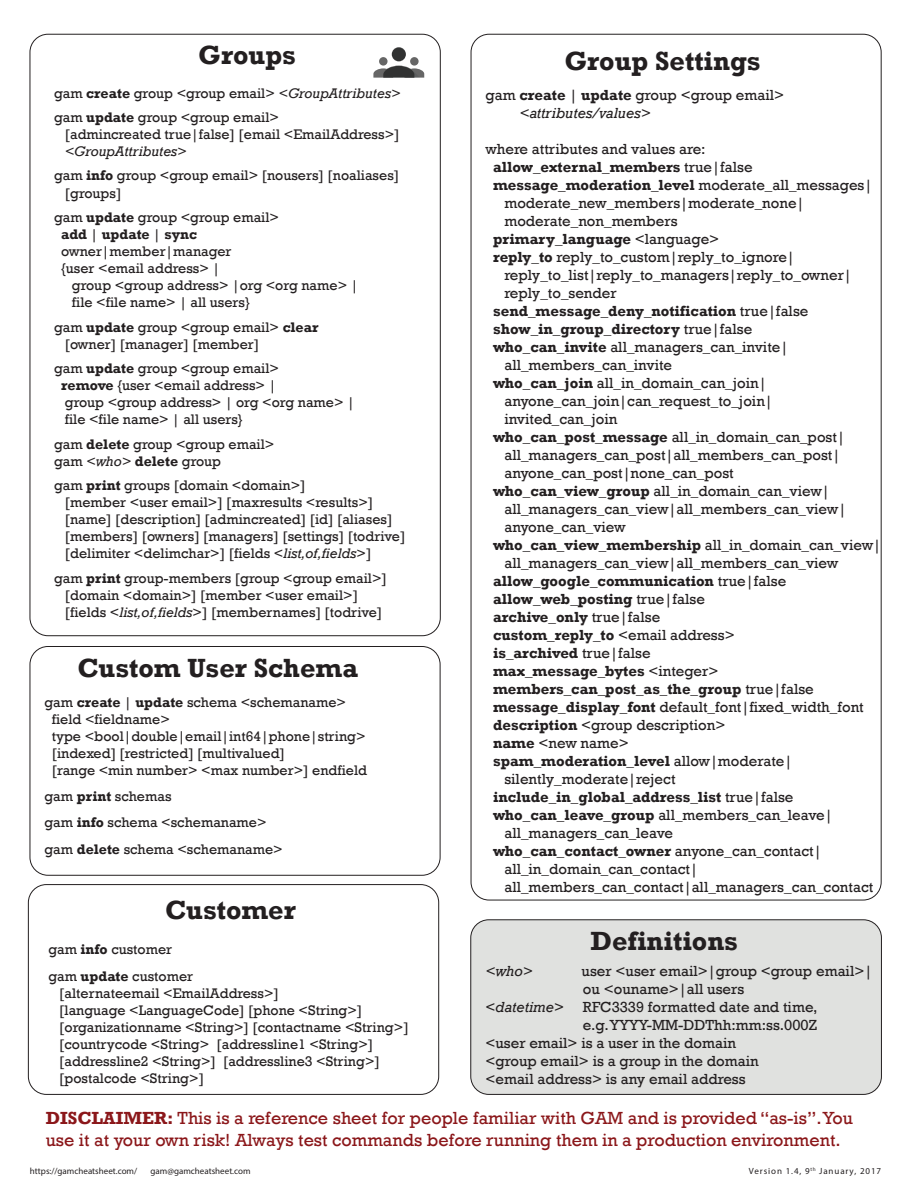
<style>
.page{position:relative;width:918px;height:1188px;background:#fff}
.page>*{position:absolute;margin:0;border:0;box-sizing:border-box;transform-origin:0 0}
.t1{font:700 27px "Rockwell";color:#231f20}
.t2{font:18px/21.6px "Rockwell";color:#8b171a}
.t3{font:15px/18px "Rockwell";color:#231f20}
.t4{font:700 15px "Rockwell";color:#231f20}
.t5{font:italic 15px "Rockwell";color:#231f20}
.t6{font:14.25px/17.1px "Rockwell";color:#231f20}
.t7{font:700 14.25px "Rockwell";color:#231f20}
.t8{font:9px "Myriad Pro";color:#231f20}
.t9{font:9px "Myriad Pro";letter-spacing:.1em;color:#231f20}
.s1{font-weight:700}
.s2{font-style:italic}
.s3{font-weight:400}
.s4{font-style:normal}
</style>
<div class="page">
<div style="left:30px;top:646px;width:410px;height:230px;border:1px solid #231f20;border-radius:18px"></div>
<div style="left:471px;top:920px;width:410px;height:174px;background:#e0e1df;border-radius:18px"></div>
<div style="left:470px;top:919px;width:412px;height:176px;border:1px solid #231f20;border-radius:18px"></div>
<svg style="left:373px;top:47px;width:51px;height:31px"></svg>
<div style="left:28px;top:884px;width:411px;height:211px;border:1px solid #231f20;border-radius:18px"></div>
<h1 class="t1" style="left:198px;top:39px;width:99px">Groups</h1>
<p class="t6" style="left:54px;top:81px;width:348px;line-height:24.3px">gam <span class="s1">create</span> group &lt;group email&gt; <span class="s2">&lt;GroupAttributes&gt; </span>gam <span class="s1">update</span> group &lt;group email&gt;</p>
<p class="t6" style="left:65px;top:126px;width:336px">[admincreated true|false] [email &lt;EmailAddress&gt;]</p>
<p class="t6" style="left:54px;top:139px;width:347px;line-height:24.3px;text-indent:11px"><span class="s2">&lt;GroupAttributes&gt;<br></span>gam <span class="s1">info</span> group &lt;group email&gt; [nousers] [noaliases]</p>
<p class="t6" style="left:54px;top:181px;width:227px;line-height:24.3px;text-indent:11px">[groups]<br>gam <span class="s1">update</span> group &lt;group email&gt;</p>
<p class="t7" style="left:61px;top:225px;width:137px">add <span class="s3">|</span> update <span class="s3">|</span> sync</p>
<p class="t6" style="left:61px;top:243px;width:172px">owner|member|manager</p>
<p class="t6" style="left:61px;top:260px;width:160px">{user &lt;email address&gt; |</p>
<p class="t6" style="left:72px;top:277px;width:288px">group &lt;group address&gt; |org &lt;org name&gt; |</p>
<p class="t6" style="left:72px;top:294px;width:179px">file &lt;file name&gt; | all users}</p>
<p class="t6" style="left:65px;top:318px;width:255px;text-indent:-11px">gam <span class="s1">update</span> group &lt;group email&gt; <span class="s1">clear </span>[owner] [manager] [member]</p>
<p class="t6" style="left:61px;top:360px;width:295px;text-indent:-7px">gam <span class="s1">update</span> group &lt;group email&gt;<br><span class="s1">remove</span> {user &lt;email address&gt; |<br>group &lt;group address&gt; | org &lt;org name&gt; | file &lt;file name&gt; | all users}</p>
<p class="t6" style="left:54px;top:435px;width:222px">gam <span class="s1">delete</span> group &lt;group email&gt; gam <span class="s2">&lt;who&gt;</span> <span class="s1">delete</span> group</p>
<p class="t6" style="left:65px;top:477px;width:342px;text-indent:-11px">gam <span class="s1">print</span> groups [domain &lt;domain&gt;]<br>[member &lt;user email&gt;] [maxresults &lt;results&gt;] [name] [description] [admincreated] [id] [aliases] [members] [owners] [managers] [settings] [todrive] [delimiter &lt;delimchar&gt;] [fields &lt;<span class="s2">list,of,fields</span>&gt;]</p>
<p class="t6" style="left:65px;top:570px;width:324px;text-indent:-11px">gam <span class="s1">print</span> group-members [group &lt;group email&gt;] [domain &lt;domain&gt;] [member &lt;user email&gt;] [fields &lt;<span class="s2">list,of,fields</span>&gt;] [membernames] [todrive]</p>
<h1 class="t1" style="left:77px;top:652px;width:282px">Custom User Schema</h1>
<p class="t6" style="left:52px;top:694px;width:317px;text-indent:-7px">gam <span class="s1">create</span> | <span class="s1">update</span> schema &lt;schemaname&gt; field &lt;fieldname&gt;<br>type &lt;bool|double|email|int64|phone|string&gt; [indexed] [restricted] [multivalued]<br>[range &lt;min number&gt; &lt;max number&gt;] endfield</p>
<p class="t6" style="left:45px;top:784px;width:240px;line-height:26.1px">gam <span class="s1">print</span> schemas<br>gam <span class="s1">info</span> schema &lt;schemaname&gt; gam <span class="s1">delete</span> schema &lt;schemaname&gt;</p>
<h1 class="t1" style="left:165px;top:894px;width:132px">Customer</h1>
<p class="t6" style="left:48px;top:937px;width:146px;line-height:26.1px">gam <span class="s1">info</span> customer gam <span class="s1">update</span> customer</p>
<p class="t6" style="left:59px;top:985px;width:351px">[alternateemail &lt;EmailAddress&gt;]<br>[language &lt;LanguageCode] [phone &lt;String&gt;] [organizationname &lt;String&gt;] [contactname &lt;String&gt;] [countrycode &lt;String&gt; [addressline1 &lt;String&gt;] [addressline2 &lt;String&gt;] [addressline3 &lt;String&gt;] [postalcode &lt;String&gt;]</p>
<h1 class="t1" style="left:564px;top:44px;width:198px">Group Settings</h1>
<p class="t3" style="left:519px;top:86px;width:266px;text-indent:-34px">gam <span class="s1">create</span> | <span class="s1">update</span> group &lt;group email&gt; <span class="s2">&lt;attributes/values&gt;</span></p>
<p class="t3" style="left:486px;top:140px;width:222px">where attributes and values are:</p>
<p class="t4" style="left:493px;top:157px;width:261px">allow_external_members <span class="s3">true|false</span></p>
<p class="t4" style="left:493px;top:175px;width:381px">message_moderation_level <span class="s3">moderate_all_messages|</span></p>
<p class="t3" style="left:504px;top:194px;width:302px">moderate_new_members|moderate_none|</p>
<p class="t3" style="left:504px;top:212px;width:175px">moderate_non_members</p>
<p class="t4" style="left:493px;top:229px;width:228px">primary_language <span class="s3">&lt;language&gt;</span></p>
<p class="t3" style="left:493px;top:248px;width:303px"><span class="s1">reply_to</span> reply_to_custom|reply_to_ignore|</p>
<p class="t3" style="left:504px;top:266px;width:349px">reply_to_list|reply_to_managers|reply_to_owner|</p>
<p class="t3" style="left:504px;top:284px;width:114px">reply_to_sender</p>
<p class="t4" style="left:493px;top:301px;width:317px">send_message_deny_notification <span class="s3">true|false</span></p>
<p class="t4" style="left:493px;top:319px;width:261px">show_in_group_directory <span class="s3">true|false</span></p>
<p class="t3" style="left:493px;top:338px;width:297px"><span class="s1">who_can_invite</span> all_managers_can_invite|</p>
<p class="t3" style="left:504px;top:356px;width:169px">all_members_can_invite</p>
<p class="t3" style="left:493px;top:374px;width:275px"><span class="s1">who_can_join</span> all_in_domain_can_join|</p>
<p class="t3" style="left:504px;top:392px;width:270px">anyone_can_join|can_request_to_join|</p>
<p class="t3" style="left:504px;top:410px;width:114px">invited_can_join</p>
<p class="t3" style="left:493px;top:428px;width:353px"><span class="s1">who_can_post_message</span> all_in_domain_can_post|</p>
<p class="t3" style="left:504px;top:446px;width:337px">all_managers_can_post|all_members_can_post|</p>
<p class="t3" style="left:504px;top:464px;width:231px">anyone_can_post|none_can_post</p>
<p class="t3" style="left:493px;top:482px;width:338px"><span class="s1">who_can_view_group</span> all_in_domain_can_view|</p>
<p class="t3" style="left:504px;top:500px;width:344px">all_managers_can_view|all_members_can_view|</p>
<p class="t3" style="left:504px;top:518px;width:123px">anyone_can_view</p>
<p class="t4" style="left:493px;top:535px;width:390px">who_can_view_membership <span class="s3">all_in_domain_can_view|</span></p>
<p class="t3" style="left:504px;top:554px;width:336px">all_managers_can_view|all_members_can_view</p>
<p class="t4" style="left:493px;top:571px;width:295px">allow_google_communication <span class="s3">true|false</span></p>
<p class="t4" style="left:493px;top:589px;width:213px">allow_web_posting <span class="s3">true|false</span></p>
<p class="t4" style="left:493px;top:607px;width:169px">archive_only <span class="s3">true|false</span></p>
<p class="t4" style="left:493px;top:625px;width:243px">custom_reply_to <span class="s3">&lt;email address&gt;</span></p>
<p class="t4" style="left:493px;top:643px;width:159px">is_archived <span class="s3">true|false</span></p>
<p class="t4" style="left:493px;top:661px;width:227px">max_message_bytes <span class="s3">&lt;integer&gt;</span></p>
<p class="t4" style="left:493px;top:679px;width:322px">members_can_post_as_the_group <span class="s3">true|false</span></p>
<p class="t3" style="left:493px;top:698px;width:372px"><span class="s1">message_display_font</span> default_font|fixed_width_font</p>
<p class="t3" style="left:493px;top:716px;width:234px"><span class="s1">description</span> &lt;group description&gt;</p>
<p class="t3" style="left:493px;top:734px;width:137px"><span class="s1">name</span> &lt;new name&gt;</p>
<p class="t4" style="left:493px;top:751px;width:301px">spam_moderation_level <span class="s3">allow|moderate|</span></p>
<p class="t3" style="left:504px;top:770px;width:173px">silently_moderate|reject</p>
<p class="t4" style="left:493px;top:787px;width:302px">include_in_global_address_list <span class="s3">true|false</span></p>
<p class="t3" style="left:493px;top:806px;width:341px"><span class="s1">who_can_leave_group</span> all_members_can_leave|</p>
<p class="t3" style="left:504px;top:824px;width:170px">all_managers_can_leave</p>
<p class="t4" style="left:493px;top:841px;width:330px">who_can_contact_owner <span class="s3">anyone_can_contact|</span></p>
<p class="t3" style="left:504px;top:860px;width:195px">all_in_domain_can_contact|</p>
<p class="t3" style="left:504px;top:878px;width:371px">all_members_can_contact|all_managers_can_contact</p>
<h1 class="t1" style="left:590px;top:924px;width:149px">Definitions</h1>
<p class="t5" style="left:485px;top:962px;width:49px">&lt;who&gt;</p>
<p class="t3" style="left:582px;top:962px;width:292px">user &lt;user email&gt;|group &lt;group email&gt;| ou &lt;ouname&gt;|all users</p>
<p class="t5" style="left:485px;top:998px;width:80px"><span class="s4">&lt;</span>datetime<span class="s4">&gt;</span></p>
<p class="t3" style="left:583px;top:998px;width:236px">RFC3339 formatted date and time,</p>
<p class="t3" style="left:583px;top:1016px;width:236px">e.g. YYYY-MM-DDThh:mm:ss.000Z</p>
<p class="t3" style="left:485px;top:1034px;width:252px">&lt;user email&gt; is a user in the domain</p>
<p class="t3" style="left:485px;top:1052px;width:275px">&lt;group email&gt; is a group in the domain</p>
<p class="t3" style="left:485px;top:1070px;width:262px">&lt;email address&gt; is any email address</p>
<p class="t2" style="left:46px;top:1107px;width:809px"><span class="s1">DISCLAIMER:</span> This is a reference sheet for people familiar with GAM and is provided “as-is”. You use it at your own risk! Always test commands before running them in a production environment.</p>
<p class="t8" style="left:30px;top:1166px;width:109px">https://gamcheatsheet.com/</p>
<p class="t8" style="left:151px;top:1166px;width:102px">gam@gamcheatsheet.com</p>
<p class="t9" style="left:749px;top:1166px;width:134px">Version 1.4, 9<sup>th</sup> January, 2017</p>
</div>
